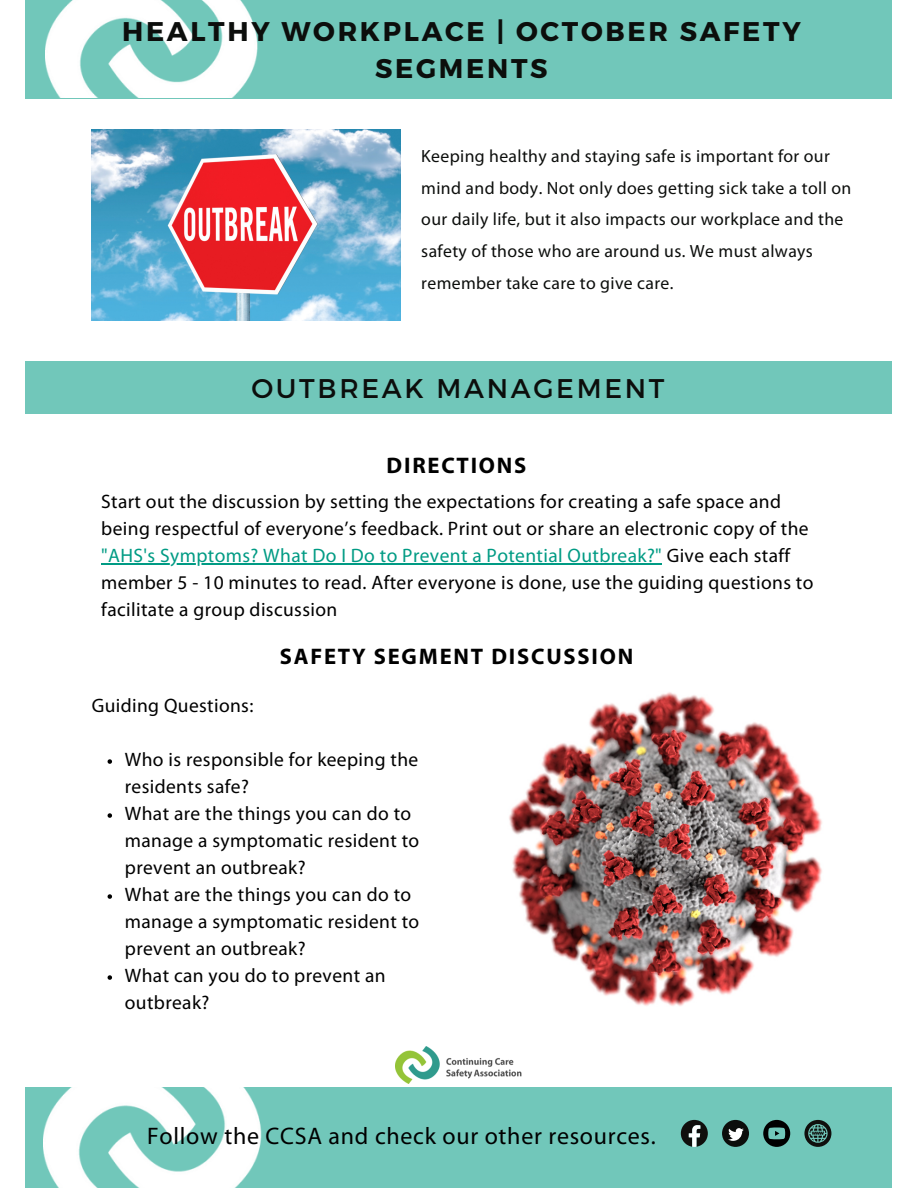
<style>
.page{position:relative;width:918px;height:1188px;background:#fff}
.page>*{position:absolute;margin:0;border:0;box-sizing:border-box;transform-origin:0 0}
.t1{font:700 27px/37.2px "Montserrat";letter-spacing:.1em;color:#0c0e0c;text-align:center}
.t2{font:27px "Montserrat";letter-spacing:.1em;color:#0c0e0c}
.t3{font:24px "Myriad Pro";letter-spacing:.03em;color:#000}
.t4{font:700 22.5px "Myriad Pro";letter-spacing:.08em;color:#000}
.t5{font:19.5px/27px "Myriad Pro";letter-spacing:.02em;color:#000}
.t6{font:17.7px/31.7px "Myriad Pro";letter-spacing:.02em;color:#0c0e0c}
.s1{color:#009b84}
</style>
<div class="page">
<div style="left:26px;top:0;width:866px;height:98px;background:#71c7ba"></div>
<img style="left:92px;top:129px;width:308px;height:192px">
<img style="left:46px;top:0;width:212px;height:98px">
<img style="left:396px;top:1047px;width:126px;height:37px">
<div style="left:26px;top:1087px;width:866px;height:101px;background:#71c7ba"></div>
<svg style="left:681px;top:1120px;width:27px;height:27px"></svg>
<svg style="left:763px;top:1120px;width:27px;height:27px"></svg>
<svg style="left:804px;top:1120px;width:27px;height:27px"></svg>
<div style="left:722px;top:1120px;width:27px;height:27px;background:#0c0e0c;border-radius:50%"></div>
<svg style="left:728px;top:1128px;width:16px;height:13px"></svg>
<img style="left:43px;top:1087px;width:219px;height:101px">
<div style="left:26px;top:361px;width:866px;height:53px;background:#71c7ba"></div>
<img style="left:509px;top:692px;width:313px;height:314px">
<svg style="left:108px;top:759px;width:4px;height:5px"></svg>
<svg style="left:108px;top:813px;width:4px;height:5px"></svg>
<svg style="left:108px;top:894px;width:4px;height:5px"></svg>
<svg style="left:108px;top:975px;width:4px;height:5px"></svg>
<hr style="left:101px;top:563px;width:561px;height:1px;background:#009b84">
<h1 class="t1" style="left:122px;top:12px;width:680px">HEALTHY WORKPLACE | OCTOBER SAFETY<br>SEGMENTS</h1>
<p class="t6" style="left:421px;top:142px;width:432px">Keeping healthy and staying safe is important for our mind and body. Not only does getting sick take a toll on our daily life, but it also impacts our workplace and the safety of those who are around us. We must always remember take care to give care.</p>
<h1 class="t2" style="left:251px;top:371px;width:415px">OUTBREAK MANAGEMENT</h1>
<p class="t4" style="left:387px;top:456px;width:141px">DIRECTIONS</p>
<p class="t5" style="left:101px;top:489px;width:714px">Start out the discussion by setting the expectations for creating a safe space and being respectful of everyone’s feedback. Print out or share an electronic copy of the <span class="s1">"AHS's Symptoms? What Do I Do to Prevent a Potential Outbreak?"</span> Give each staff member 5 - 10 minutes to read. After everyone is done, use the guiding questions to facilitate a group discussion</p>
<p class="t5" style="left:92px;top:694px;width:163px">Guiding Questions:</p>
<p class="t4" style="left:280px;top:647px;width:355px">SAFETY SEGMENT DISCUSSION</p>
<p class="t5" style="left:125px;top:748px;width:296px">Who is responsible for keeping the residents safe?<br>What are the things you can do to manage a symptomatic resident to prevent an outbreak?<br>What are the things you can do to manage a symptomatic resident to prevent an outbreak?<br>What can you do to prevent an outbreak?</p>
<p class="t3" style="left:147px;top:1126px;width:510px">Follow the CCSA and check our other resources.</p>
</div>
